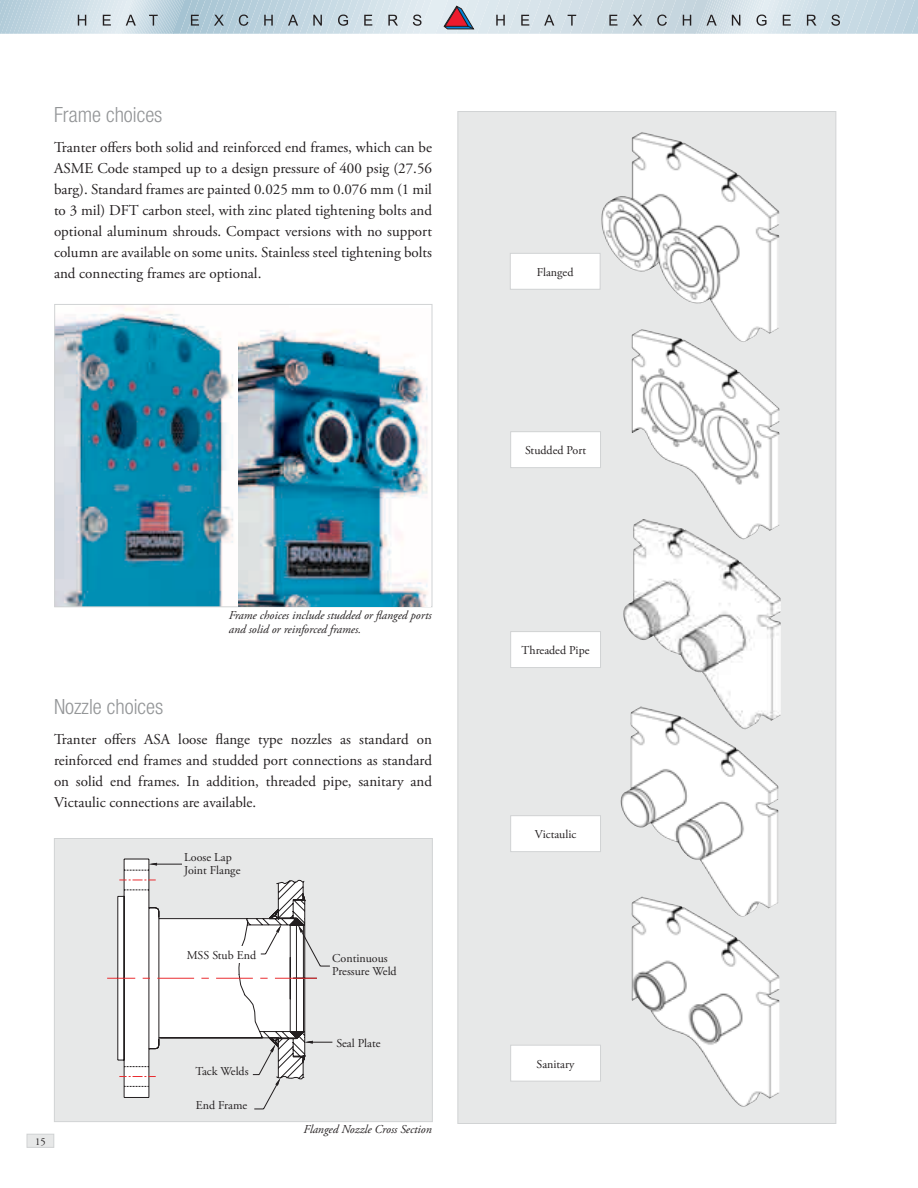
<style>
.page{position:relative;width:918px;height:1188px;background:#fff}
.page>*{position:absolute;margin:0;border:0;box-sizing:border-box;transform-origin:0 0}
.t1{font:300 condensed 21px "Helvetica Neue LT Std";color:#949698}
.t2{font:15px/21px "Adobe Garamond Pro";color:#231f20;text-align:justify}
.t3{font:12px/13.5px "Adobe Garamond Pro";color:#231f20}
.t4{font:italic 12px/13.5px "Adobe Garamond Pro";color:#231f20}
.t5{font:10.5px "Adobe Garamond Pro";color:#231f20}
</style>
<div class="page">
<svg style="left:0;top:0;width:918px;height:34px;background:#c5d4dc"></svg>
<img style="left:56px;top:306px;width:178px;height:299px">
<img style="left:238px;top:330px;width:190px;height:276px">
<div style="left:54px;top:838px;width:379px;height:284px;background:#e7e8e8;border:1px solid #d1d3d4"></div>
<svg style="left:119px;top:859px;width:181px;height:21px"></svg>
<svg style="left:149px;top:863px;width:33px;height:2px"></svg>
<svg style="left:107px;top:880px;width:225px;height:229px"></svg>
<div style="left:186px;top:946px;width:72px;height:17px;background:#fff"></div>
<svg style="left:457px;top:111px;width:379px;height:1013px;fill:#e7e8e8"></svg>
<img style="left:621px;top:707px;width:20px;height:104px">
<img style="left:632px;top:329px;width:17px;height:110px">
<img style="left:623px;top:519px;width:20px;height:102px">
<img style="left:601px;top:132px;width:41px;height:101px">
<img style="left:632px;top:897px;width:16px;height:112px">
<div style="left:510px;top:253px;width:90px;height:36px;background:#fff"></div>
<div style="left:510px;top:253px;width:91px;height:37px;border:1px solid #d1d3d4"></div>
<div style="left:511px;top:432px;width:90px;height:36px;background:#fff"></div>
<div style="left:510px;top:431px;width:91px;height:37px;border:1px solid #d1d3d4"></div>
<div style="left:511px;top:632px;width:90px;height:36px;background:#fff"></div>
<div style="left:510px;top:631px;width:91px;height:37px;border:1px solid #d1d3d4"></div>
<div style="left:511px;top:816px;width:90px;height:36px;background:#fff"></div>
<div style="left:510px;top:815px;width:91px;height:37px;border:1px solid #d1d3d4"></div>
<div style="left:511px;top:1045px;width:90px;height:36px;background:#fff"></div>
<div style="left:510px;top:1045px;width:91px;height:36px;border:1px solid #d1d3d4"></div>
<div style="left:27px;top:1134px;width:27px;height:13px;background:#e7e8e8"></div>
<div style="left:27px;top:1134px;width:27px;height:14px;border:1px solid #d1d3d4"></div>
<h1 class="t1" style="left:54px;top:102px;width:110px">Frame choices</h1>
<p class="t2" style="left:54px;top:137px;width:380px">Tranter offers both solid and reinforced end frames, which can be ASME Code stamped up to a design pressure of 400 psig (27.56 barg). Standard frames are painted 0.025 mm to 0.076 mm (1 mil to 3 mil) DFT carbon steel, with zinc plated tightening bolts and optional aluminum shrouds. Compact versions with no support column are available on some units. Stainless steel tightening bolts and connecting frames are optional.</p>
<p class="t4" style="left:229px;top:609px;width:204px">Frame choices include studded or flanged ports and solid or reinforced frames.</p>
<h1 class="t1" style="left:54px;top:695px;width:111px">Nozzle choices</h1>
<p class="t2" style="left:54px;top:730px;width:379px">Tranter offers ASA loose flange type nozzles as standard on reinforced end frames and studded port connections as standard on solid end frames. In addition, threaded pipe, sanitary and Victaulic connections are available.</p>
<p class="t3" style="left:184px;top:851px;width:58px">Loose Lap<br>Joint Flange</p>
<p class="t5" style="left:35px;top:1135px;width:12px">15</p>
<p class="t3" style="left:187px;top:949px;width:71px">MSS Stub End</p>
<p class="t3" style="left:196px;top:1065px;width:55px">Tack Welds</p>
<p class="t3" style="left:196px;top:1099px;width:53px">End Frame</p>
<p class="t3" style="left:332px;top:952px;width:66px">Continuous<br>Pressure Weld</p>
<p class="t3" style="left:336px;top:1037px;width:46px">Seal Plate</p>
<p class="t4" style="left:304px;top:1123px;width:130px">Flanged Nozzle Cross Section</p>
<p class="t3" style="left:537px;top:266px;width:38px">Flanged</p>
<p class="t3" style="left:525px;top:444px;width:63px">Studded Port</p>
<p class="t3" style="left:522px;top:644px;width:69px">Threaded Pipe</p>
<p class="t3" style="left:535px;top:828px;width:43px">Victaulic</p>
<p class="t3" style="left:537px;top:1057px;width:39px">Sanitary</p>
</div>
